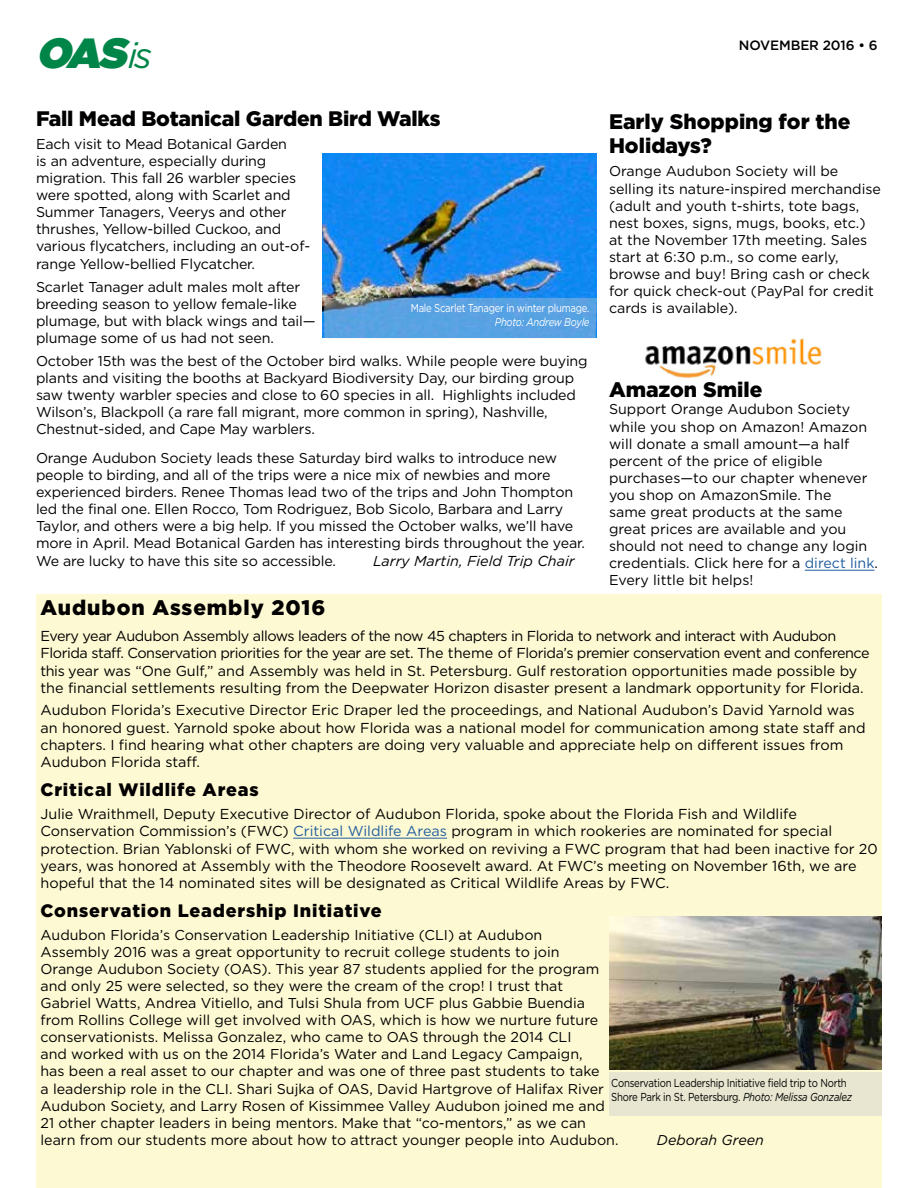
<style>
.page{position:relative;width:918px;height:1188px;background:#fff}
.page>*{position:absolute;margin:0;border:0;box-sizing:border-box;transform-origin:0 0}
.t1{font:italic 42px "Gotham Ultra";color:#008548}
.t2{font:900 21px/24px "Gotham";color:#020000}
.t3{font:900 21px "Gotham";letter-spacing:.045em;color:#020000}
.t4{font:900 18px "Gotham";letter-spacing:.045em;color:#020000}
.t5{font:14.4px/17.2px "Gotham";color:#000}
.t6{font:14.4px/17.2px "Gotham";letter-spacing:-.025em;color:#000}
.t7{font:italic 14.4px "Gotham";color:#020000}
.t8{font:14.25px/17.1px "Gotham";letter-spacing:-.01em;color:#000}
.t9{font:italic 14.25px "Gotham";color:#000}
.t10{font:500 13.5px "Gotham";letter-spacing:-.01em;color:#000}
.t11{font:11.55px/13.8px "Gotham";letter-spacing:-.025em;color:#000;scale:.83 1}
.t12{font:11.4px "Gotham";letter-spacing:-.025em;color:#fff;scale:.83 1}
.t13{font:italic 11.4px "Gotham";letter-spacing:-.025em;color:#fff;scale:.83 1}
.s1{font-family:"Gotham";font-size:36px}
.s2{font-size:14.25px;color:#000}
.s3{color:#215e9e}
.s4{font-style:italic}
</style>
<div class="page">
<img style="left:322px;top:153px;width:275px;height:185px">
<svg style="left:324px;top:298px;width:273px;height:40px"></svg>
<hr style="left:805px;top:570px;width:70px;height:1px;background:#215e9e">
<img style="left:645px;top:338px;width:177px;height:40px">
<div style="left:36px;top:594px;width:846px;height:594px;background:#fdf9d3"></div>
<hr style="left:293px;top:838px;width:154px;height:1px;background:#215e9e">
<img style="left:609px;top:917px;width:273px;height:152px">
<div style="left:609px;top:1072px;width:273px;height:44px;background:#e8e6d0"></div>
<h1 class="t1" style="left:36px;top:28px;width:117px">OAS<span class="s1">i s</span></h1>
<p class="t10" style="left:739px;top:37px;width:140px">NOVEMBER 2016 • 6</p>
<h2 class="t2" style="left:36px;top:106px;width:406px">Fall Mead Botanical Garden Bird Walks</h2>
<p class="t8" style="left:36px;top:135px;width:276px">Each visit to Mead Botanical Garden<br>is an adventure, especially during migration. This fall 26 warbler species were spotted, along with Scarlet and Summer Tanagers, Veerys and other thrushes, Yellow-billed Cuckoo, and various flycatchers, including an out-of&shy;range Yellow-bellied Flycatcher.</p>
<p class="t8" style="left:36px;top:278px;width:281px">Scarlet Tanager adult males molt after breeding season to yellow female-like plumage, but with black wings and tail— plumage some of us had not seen.</p>
<p class="t8" style="left:36px;top:352px;width:553px">October 15th was the best of the October bird walks. While people were buying plants and visiting the booths at Backyard Biodiversity Day, our birding group saw twenty warbler species and close to 60 species in all. Highlights included Wilson’s, Blackpoll (a rare fall migrant, more common in spring), Nashville, Chestnut-sided, and Cape May warblers.</p>
<p class="t8" style="left:36px;top:449px;width:551px">Orange Audubon Society leads these Saturday bird walks to introduce new people to birding, and all of the trips were a nice mix of newbies and more experienced birders. Renee Thomas lead two of the trips and John Thompton led the final one. Ellen Rocco, Tom Rodriguez, Bob Sicolo, Barbara and Larry Taylor, and others were a big help. If you missed the October walks, we’ll have more in April. Mead Botanical Garden has interesting birds throughout the year.<br>We are lucky to have this site so accessible.</p>
<p class="t12" style="left:411px;top:302px;width:217px">Male Scarlet Tanager in winter plumage.</p>
<p class="t13" style="left:495px;top:316px;width:116px">Photo: Andrew Boyle</p>
<p class="t7" style="left:373px;top:552px;width:203px"><span class="s2">L</span>arry Martin, Field Trip Chair</p>
<h2 class="t2" style="left:609px;top:109px;width:243px">Early Shopping for the<br>Holidays?</h2>
<p class="t8" style="left:609px;top:163px;width:273px">Orange Audubon Society will be selling its nature-inspired merchandise (adult and youth t-shirts, tote bags, nest boxes, signs, mugs, books, etc.) at the November 17th meeting. Sales start at 6:30 p.m., so come early, browse and buy! Bring cash or check for quick check-out (PayPal for credit cards is available).</p>
<h2 class="t2" style="left:609px;top:377px;width:155px">Amazon Smile</h2>
<p class="t8" style="left:609px;top:401px;width:270px">Support Orange Audubon Society while you shop on Amazon! Amazon will donate a small amount—a half percent of the price of eligible purchases—to our chapter whenever you shop on AmazonSmile. The<br>same great products at the same great prices are available and you should not need to change any login credentials. Click here for a <span class="s3">direct link</span>.<br>Every little bit helps!</p>
<h2 class="t3" style="left:40px;top:595px;width:286px">Audubon Assembly 2016</h2>
<p class="t6" style="left:40px;top:627px;width:831px">Every year Audubon Assembly allows leaders of the now 45 chapters in Florida to network and interact with Audubon Florida staff. Conservation priorities for the year are set. The theme of Florida’s premier conservation event and conference this year was “One Gulf,” and Assembly was held in St. Petersburg. Gulf restoration opportunities made possible by the financial settlements resulting from the Deepwater Horizon disaster present a landmark opportunity for Florida.</p>
<p class="t5" style="left:40px;top:701px;width:827px">Audubon Florida’s Executive Director Eric Draper led the proceedings, and National Audubon’s David Yarnold was an honored guest. Yarnold spoke about how Florida was a national model for communication among state staff and chapters. I find hearing what other chapters are doing very valuable and appreciate help on different issues from Audubon Florida staff.</p>
<p class="t4" style="left:40px;top:780px;width:220px">Critical Wildlife Areas</p>
<p class="t5" style="left:40px;top:805px;width:839px">Julie Wraithmell, Deputy Executive Director of Audubon Florida, spoke about the Florida Fish and Wildlife Conservation Commission’s (FWC) <span class="s3">Critical Wildlife Areas</span> program in which rookeries are nominated for special protection. Brian Yablonski of FWC, with whom she worked on reviving a FWC program that had been inactive for 20 years, was honored at Assembly with the Theodore Roosevelt award. At FWC’s meeting on November 16th, we are hopeful that the 14 nominated sites will be designated as Critical Wildlife Areas by FWC.</p>
<p class="t4" style="left:40px;top:901px;width:343px">Conservation Leadership Initiative</p>
<p class="t8" style="left:40px;top:926px;width:580px">Audubon Florida’s Conservation Leadership Initiative (CLI) at Audubon<br>Assembly 2016 was a great opportunity to recruit college students to join<br>Orange Audubon Society (OAS). This year 87 students applied for the program and only 25 were selected, so they were the cream of the crop! I trust that<br>Gabriel Watts, Andrea Vitiello, and Tulsi Shula from UCF plus Gabbie Buendia from Rollins College will get involved with OAS, which is how we nurture future conservationists. Melissa Gonzalez, who came to OAS through the 2014 CLI<br>and worked with us on the 2014 Florida’s Water and Land Legacy Campaign,<br>has been a real asset to our chapter and was one of three past students to take<br>a leadership role in the CLI. Shari Sujka of OAS, David Hartgrove of Halifax River Audubon Society, and Larry Rosen of Kissimmee Valley Audubon joined me and 21 other chapter leaders in being mentors. Make that “co-mentors,” as we can learn from our students more about how to attract younger people into Audubon.</p>
<p class="t11" style="left:611px;top:1076px;width:292px">Conservation Leadership Initiative field trip to North<br>Shore Park in St. Petersburg. <span class="s4">Photo: Melissa Gonzalez</span></p>
<p class="t9" style="left:657px;top:1132px;width:108px">Deborah Green</p>
</div>
